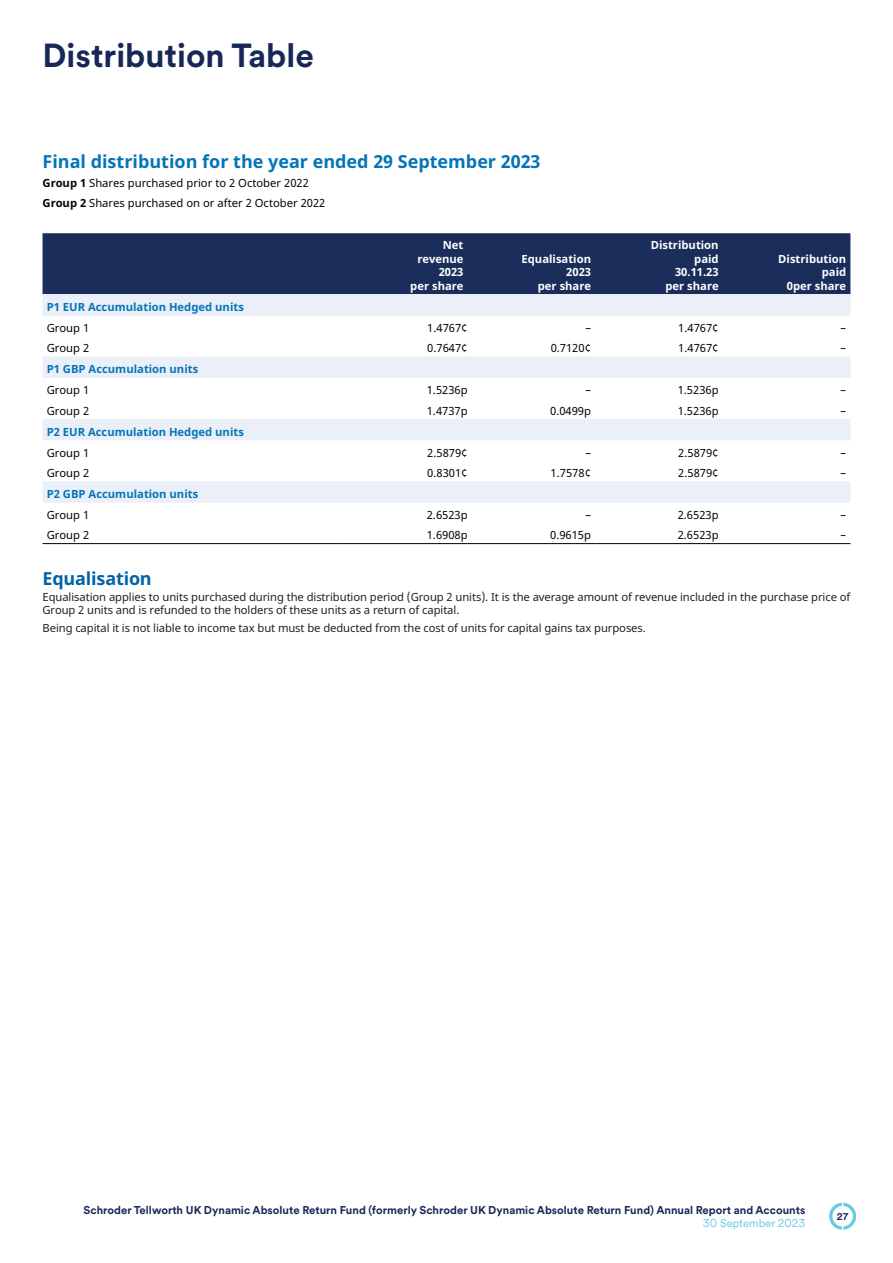
<style>
.page{position:relative;width:893px;height:1263px;background:#fff}
.page>*{position:absolute;margin:0;border:0;box-sizing:border-box;transform-origin:0 0}
.t1{font:700 33px "Schroders Circular";color:#172757}
.t2{font:700 18px "Noto Sans";color:#0474b8}
.t3{font:700 18px "Noto Sans";letter-spacing:-.01em;color:#0163a7}
.t4{font:11.25px/13.5px "Noto Sans";letter-spacing:-.01em;color:#231f20}
.t5{font:11.25px/19px "Noto Sans";color:#040503}
.t6{font:700 11.25px "Schroders Circular";color:#172757}
.t7{font:700 11.25px/13.5px "Noto Sans";color:#fff;text-align:right}
.t8{font:700 11.25px "Noto Sans";color:#0474b8}
.t9{font:11.25px "Schroders Circular";color:#65cbdf}
.t10{font:700 9.75px "Schroders Circular";color:#172757}
.s1{font-weight:700}
</style>
<div class="page">
<svg style="left:829px;top:1203px;width:27px;height:26px"></svg>
<div style="left:43px;top:233px;width:807px;height:61px;background:#1b2d5b"></div>
<svg style="left:43px;top:294px;width:807px;height:209px"></svg>
<hr style="left:43px;top:543px;width:297px;height:1px;background:#040503">
<hr style="left:340px;top:543px;width:128px;height:1px;background:#040503">
<hr style="left:468px;top:543px;width:127px;height:1px;background:#040503">
<hr style="left:595px;top:543px;width:128px;height:1px;background:#040503">
<hr style="left:723px;top:543px;width:127px;height:1px;background:#040503">
<h1 class="t1" style="left:43px;top:33px;width:273px">Distribution Table</h1>
<h2 class="t2" style="left:43px;top:149px;width:499px">Final distribution for the year ended 29 September 2023</h2>
<p class="t5" style="left:43px;top:174px;width:284px"><span class="s1">Group 1</span> Shares purchased prior to 2 October 2022<br><span class="s1">Group 2</span> Shares purchased on or after 2 October 2022</p>
<p class="t7" style="left:410px;top:239px;width:55px">Net revenue<br>2023<br>per share</p>
<p class="t7" style="left:522px;top:252px;width:71px">Equalisation<br>2023<br>per share</p>
<p class="t7" style="left:651px;top:239px;width:69px">Distribution paid<br>30.11.23<br>per share</p>
<p class="t7" style="left:778px;top:252px;width:69px">Distribution paid<br>0per share</p>
<p class="t8" style="left:47px;top:299px;width:199px">P1 EUR Accumulation Hedged units</p>
<p class="t5" style="left:47px;top:319px;width:44px">Group 1</p>
<p class="t5" style="left:427px;top:319px;width:42px">1.4767¢</p>
<p class="t5" style="left:585px;top:319px;width:7px">–</p>
<p class="t5" style="left:678px;top:319px;width:42px">1.4767¢</p>
<p class="t5" style="left:841px;top:319px;width:7px">–</p>
<p class="t5" style="left:47px;top:339px;width:44px">Group 2</p>
<p class="t5" style="left:427px;top:339px;width:42px">0.7647¢</p>
<p class="t5" style="left:551px;top:339px;width:42px">0.7120¢</p>
<p class="t5" style="left:678px;top:339px;width:42px">1.4767¢</p>
<p class="t5" style="left:841px;top:339px;width:7px">–</p>
<p class="t8" style="left:47px;top:361px;width:153px">P1 GBP Accumulation units</p>
<p class="t5" style="left:47px;top:381px;width:44px">Group 1</p>
<p class="t5" style="left:427px;top:381px;width:42px">1.5236p</p>
<p class="t5" style="left:585px;top:381px;width:7px">–</p>
<p class="t5" style="left:678px;top:381px;width:42px">1.5236p</p>
<p class="t5" style="left:841px;top:381px;width:7px">–</p>
<p class="t5" style="left:47px;top:401px;width:44px">Group 2</p>
<p class="t5" style="left:427px;top:401px;width:42px">1.4737p</p>
<p class="t5" style="left:550px;top:401px;width:42px">0.0499p</p>
<p class="t5" style="left:678px;top:401px;width:42px">1.5236p</p>
<p class="t5" style="left:841px;top:401px;width:7px">–</p>
<p class="t8" style="left:47px;top:424px;width:199px">P2 EUR Accumulation Hedged units</p>
<p class="t5" style="left:47px;top:443px;width:44px">Group 1</p>
<p class="t5" style="left:427px;top:443px;width:42px">2.5879¢</p>
<p class="t5" style="left:585px;top:443px;width:7px">–</p>
<p class="t5" style="left:678px;top:443px;width:42px">2.5879¢</p>
<p class="t5" style="left:841px;top:443px;width:7px">–</p>
<p class="t5" style="left:47px;top:464px;width:44px">Group 2</p>
<p class="t5" style="left:427px;top:464px;width:42px">0.8301¢</p>
<p class="t5" style="left:551px;top:464px;width:42px">1.7578¢</p>
<p class="t5" style="left:678px;top:464px;width:42px">2.5879¢</p>
<p class="t5" style="left:841px;top:464px;width:7px">–</p>
<p class="t8" style="left:47px;top:486px;width:153px">P2 GBP Accumulation units</p>
<p class="t5" style="left:47px;top:506px;width:44px">Group 1</p>
<p class="t5" style="left:427px;top:506px;width:42px">2.6523p</p>
<p class="t5" style="left:585px;top:506px;width:7px">–</p>
<p class="t5" style="left:678px;top:506px;width:42px">2.6523p</p>
<p class="t5" style="left:841px;top:506px;width:7px">–</p>
<p class="t5" style="left:47px;top:526px;width:44px">Group 2</p>
<p class="t5" style="left:427px;top:526px;width:42px">1.6908p</p>
<p class="t5" style="left:550px;top:526px;width:42px">0.9615p</p>
<p class="t5" style="left:678px;top:526px;width:42px">2.6523p</p>
<p class="t5" style="left:841px;top:526px;width:7px">–</p>
<h2 class="t3" style="left:43px;top:565px;width:111px">Equalisation</h2>
<p class="t4" style="left:43px;top:590px;width:809px">Equalisation applies to units purchased during the distribution period (Group 2 units). It is the average amount of revenue included in the purchase price of<br>Group 2 units and is refunded to the holders of these units as a return of capital.</p>
<p class="t4" style="left:43px;top:622px;width:605px">Being capital it is not liable to income tax but must be deducted from the cost of units for capital gains tax purposes.</p>
<p class="t6" style="left:84px;top:1202px;width:723px">Schroder Tellworth UK Dynamic Absolute Return Fund (formerly Schroder UK Dynamic Absolute Return Fund) Annual Report and Accounts</p>
<p class="t9" style="left:703px;top:1215px;width:104px">30 September 2023</p>
<p class="t10" style="left:837px;top:1209px;width:13px">27</p>
</div>
